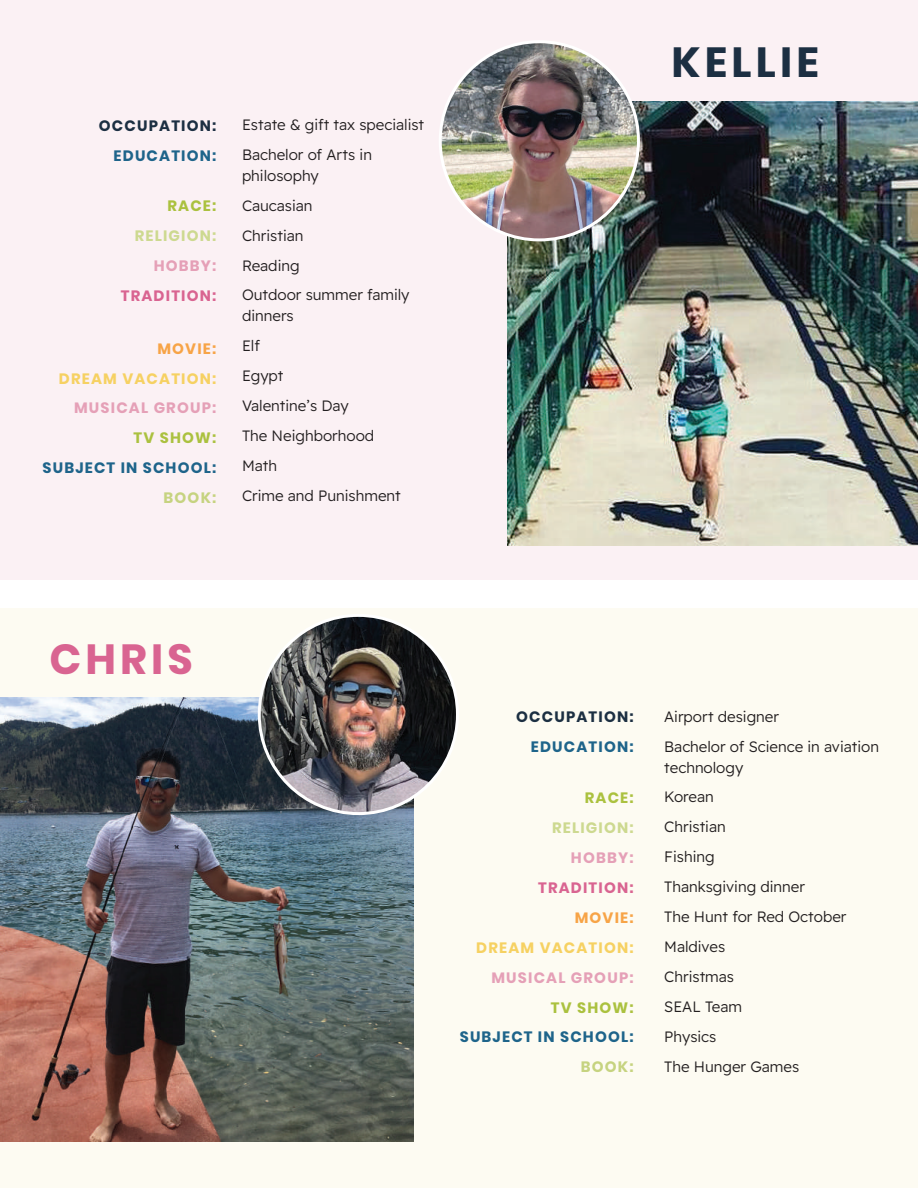
<style>
.page{position:relative;width:918px;height:1188px;background:#fff}
.page>*{position:absolute;margin:0;border:0;box-sizing:border-box;transform-origin:0 0}
.t1{font:700 42px "Poppins";letter-spacing:.1em;color:#1c2f42}
.t2{font:700 42px "Poppins";letter-spacing:.1em;color:#d96491}
.t3{font:300 15px/29.8px "Readex Pro";color:#231f20}
.t4{font:700 15px "Poppins";letter-spacing:.08em;color:#1e648a}
.t5{font:700 15px "Poppins";letter-spacing:.08em;color:#e5a0b7}
.t6{font:700 15px "Poppins";letter-spacing:.08em;color:#f6d162}
.t7{font:700 15px "Poppins";letter-spacing:.08em;color:#abc13f}
.t8{font:700 15px "Poppins";letter-spacing:.08em;color:#1c2f42}
.t9{font:700 15px "Poppins";letter-spacing:.08em;color:#d96491}
.t10{font:700 15px "Poppins";letter-spacing:.08em;color:#cdd990}
.t11{font:700 15px "Poppins";letter-spacing:.08em;color:#f7a447}
.t12{font:700 15px "Poppins";letter-spacing:.08em;color:#c6d380}
</style>
<div class="page">
<div style="left:0;top:608px;width:918px;height:580px;background:#fdfbf2"></div>
<div style="left:0;top:0;width:918px;height:580px;background:#fbf1f4"></div>
<img style="left:508px;top:102px;width:410px;height:444px">
<img style="left:0;top:698px;width:413px;height:444px">
<img style="left:440px;top:42px;width:198px;height:198px;border-radius:99px">
<img style="left:259px;top:615px;width:199px;height:199px;border-radius:99px">
<p class="t8" style="left:99px;top:117px;width:119px">OCCUPATION:</p>
<p class="t4" style="left:114px;top:147px;width:104px">EDUCATION:</p>
<p class="t7" style="left:168px;top:198px;width:50px">RACE:</p>
<p class="t10" style="left:135px;top:227px;width:83px">RELIGION:</p>
<p class="t5" style="left:154px;top:257px;width:64px">HOBBY:</p>
<p class="t9" style="left:121px;top:287px;width:97px">TRADITION:</p>
<p class="t11" style="left:157px;top:340px;width:60px">MOVIE:</p>
<p class="t6" style="left:59px;top:370px;width:159px">DREAM VACATION:</p>
<p class="t5" style="left:74px;top:399px;width:144px">MUSICAL GROUP:</p>
<p class="t7" style="left:134px;top:429px;width:84px">TV SHOW:</p>
<p class="t4" style="left:42px;top:459px;width:175px">SUBJECT IN SCHOOL:</p>
<p class="t12" style="left:164px;top:489px;width:54px">BOOK:</p>
<p class="t3" style="left:242px;top:110px;width:184px">Estate &amp; gift tax specialist<br>Bachelor of Arts in</p>
<p class="t3" style="left:242px;top:161px;width:169px">philosophy<br>Caucasian<br>Christian<br>Reading<br>Outdoor summer family</p>
<p class="t3" style="left:242px;top:301px;width:160px">dinners<br>Elf<br>Egypt<br>Valentine’s Day<br>The Neighborhood<br>Math<br>Crime and Punishment</p>
<h1 class="t1" style="left:672px;top:37px;width:149px">KELLIE</h1>
<h1 class="t2" style="left:49px;top:635px;width:145px">CHRIS</h1>
<p class="t8" style="left:516px;top:708px;width:119px">OCCUPATION:</p>
<p class="t4" style="left:531px;top:738px;width:104px">EDUCATION:</p>
<p class="t7" style="left:585px;top:789px;width:50px">RACE:</p>
<p class="t10" style="left:552px;top:819px;width:83px">RELIGION:</p>
<p class="t5" style="left:571px;top:849px;width:64px">HOBBY:</p>
<p class="t9" style="left:538px;top:879px;width:97px">TRADITION:</p>
<p class="t11" style="left:575px;top:909px;width:60px">MOVIE:</p>
<p class="t6" style="left:476px;top:939px;width:159px">DREAM VACATION:</p>
<p class="t5" style="left:491px;top:969px;width:144px">MUSICAL GROUP:</p>
<p class="t7" style="left:551px;top:999px;width:84px">TV SHOW:</p>
<p class="t4" style="left:460px;top:1029px;width:175px">SUBJECT IN SCHOOL:</p>
<p class="t12" style="left:581px;top:1058px;width:54px">BOOK:</p>
<p class="t3" style="left:664px;top:702px;width:216px">Airport designer<br>Bachelor of Science in aviation</p>
<p class="t3" style="left:664px;top:752px;width:184px">technology<br>Korean<br>Christian<br>Fishing<br>Thanksgiving dinner<br>The Hunt for Red October<br>Maldives<br>Christmas<br>SEAL Team<br>Physics<br>The Hunger Games</p>
</div>
